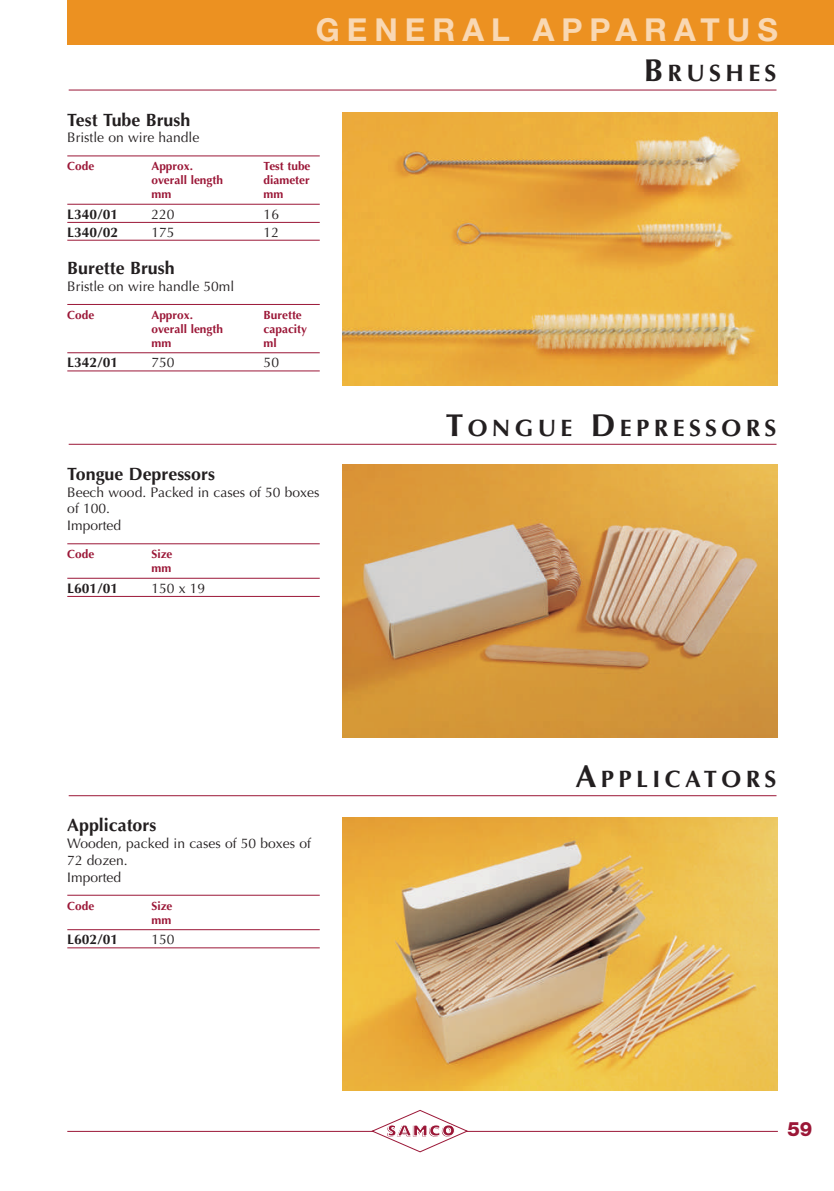
<style>
.page{position:relative;width:834px;height:1191px;background:#fff}
.page>*{position:absolute;margin:0;border:0;box-sizing:border-box;transform-origin:0 0}
.t1{font:700 31.68px "Helvetica Neue";letter-spacing:.22em;color:#f9d8b3}
.t2{font:700 23.8px "Optima";letter-spacing:.185em;color:#231f20}
.t3{font:800 19.78px "Helvetica Neue";color:#9b1737}
.t4{font:700 17.85px "Optima";color:#231f20}
.t5{font:13.83px/16.8px "Optima";color:#231f20}
.t6{font:700 13.83px "Optima";color:#231f20}
.t7{font:700 11.9px/13.8px "Optima";color:#9b1737}
.s1{font-size:31.68px}
</style>
<div class="page">
<div style="left:67px;top:0;width:766px;height:45px;background:#ec9121"></div>
<hr style="left:67px;top:1131px;width:710px;height:1px;background:#9b1737">
<svg style="left:371px;top:1110px;width:97px;height:42px"></svg>
<hr style="left:69px;top:90px;width:707px;height:1px;background:#9b1737">
<hr style="left:67px;top:155px;width:253px;height:1px;background:#9b1737">
<hr style="left:67px;top:204px;width:253px;height:1px;background:#9b1737">
<hr style="left:67px;top:222px;width:253px;height:1px;background:#9b1737">
<hr style="left:67px;top:240px;width:253px;height:1px;background:#9b1737">
<hr style="left:67px;top:304px;width:253px;height:1px;background:#9b1737">
<hr style="left:67px;top:352px;width:253px;height:1px;background:#9b1737">
<hr style="left:67px;top:371px;width:253px;height:1px;background:#9b1737">
<hr style="left:69px;top:444px;width:707px;height:1px;background:#9b1737">
<hr style="left:67px;top:543px;width:253px;height:1px;background:#9b1737">
<hr style="left:67px;top:578px;width:253px;height:1px;background:#9b1737">
<hr style="left:67px;top:596px;width:253px;height:1px;background:#9b1737">
<hr style="left:69px;top:795px;width:707px;height:1px;background:#9b1737">
<hr style="left:67px;top:894px;width:253px;height:1px;background:#9b1737">
<hr style="left:67px;top:929px;width:253px;height:1px;background:#9b1737">
<hr style="left:67px;top:947px;width:253px;height:1px;background:#9b1737">
<img style="left:342px;top:112px;width:435px;height:273px">
<img style="left:342px;top:465px;width:435px;height:272px">
<img style="left:342px;top:817px;width:435px;height:273px">
<h1 class="t1" style="left:316px;top:18px;width:463px">GENERAL APPARATUS</h1>
<h2 class="t2" style="left:643px;top:63px;width:134px"><span class="s1">B</span>RUSHES</h2>
<p class="t4" style="left:67px;top:112px;width:124px">Test Tube Brush</p>
<p class="t5" style="left:67px;top:131px;width:133px">Bristle on wire handle</p>
<p class="t7" style="left:67px;top:161px;width:29px">Code</p>
<p class="t7" style="left:151px;top:161px;width:43px">Approx.</p>
<p class="t7" style="left:263px;top:161px;width:48px">Test tube</p>
<p class="t7" style="left:151px;top:174px;width:73px">overall length</p>
<p class="t7" style="left:263px;top:174px;width:48px">diameter</p>
<p class="t7" style="left:151px;top:188px;width:21px">mm</p>
<p class="t7" style="left:263px;top:188px;width:21px">mm</p>
<p class="t6" style="left:67px;top:208px;width:52px">L340/01</p>
<p class="t5" style="left:151px;top:207px;width:25px">220</p>
<p class="t5" style="left:263px;top:207px;width:17px">16</p>
<p class="t6" style="left:67px;top:226px;width:52px">L340/02</p>
<p class="t5" style="left:151px;top:225px;width:25px">175</p>
<p class="t5" style="left:263px;top:225px;width:17px">12</p>
<p class="t4" style="left:67px;top:261px;width:109px">Burette Brush</p>
<p class="t5" style="left:67px;top:279px;width:168px">Bristle on wire handle 50ml</p>
<p class="t7" style="left:67px;top:309px;width:29px">Code</p>
<p class="t7" style="left:151px;top:309px;width:43px">Approx.</p>
<p class="t7" style="left:263px;top:309px;width:40px">Burette</p>
<p class="t7" style="left:151px;top:323px;width:73px">overall length</p>
<p class="t7" style="left:263px;top:323px;width:45px">capacity</p>
<p class="t7" style="left:151px;top:337px;width:21px">mm</p>
<p class="t7" style="left:263px;top:337px;width:15px">ml</p>
<p class="t6" style="left:67px;top:357px;width:52px">L342/01</p>
<p class="t5" style="left:151px;top:355px;width:25px">750</p>
<p class="t5" style="left:263px;top:355px;width:17px">50</p>
<p class="t4" style="left:67px;top:466px;width:149px">Tongue Depressors</p>
<p class="t5" style="left:67px;top:485px;width:253px">Beech wood. Packed in cases of 50 boxes of 100.<br>Imported</p>
<p class="t7" style="left:67px;top:548px;width:29px">Code</p>
<p class="t7" style="left:151px;top:548px;width:23px">Size mm</p>
<p class="t6" style="left:67px;top:582px;width:52px">L601/01</p>
<p class="t5" style="left:151px;top:581px;width:55px">150 x 19</p>
<p class="t4" style="left:67px;top:818px;width:91px">Applicators</p>
<p class="t5" style="left:67px;top:836px;width:245px">Wooden, packed in cases of 50 boxes of<br>72 dozen.<br>Imported</p>
<p class="t7" style="left:67px;top:900px;width:29px">Code</p>
<p class="t7" style="left:151px;top:900px;width:23px">Size mm</p>
<p class="t6" style="left:67px;top:933px;width:52px">L602/01</p>
<p class="t5" style="left:151px;top:932px;width:25px">150</p>
<h2 class="t2" style="left:445px;top:418px;width:332px"><span class="s1">T</span>ONGUE <span class="s1">D</span>EPRESSORS</h2>
<h2 class="t2" style="left:575px;top:769px;width:202px"><span class="s1">A</span>PPLICATORS</h2>
<h3 class="t3" style="left:787px;top:1121px;width:26px">59</h3>
</div>
